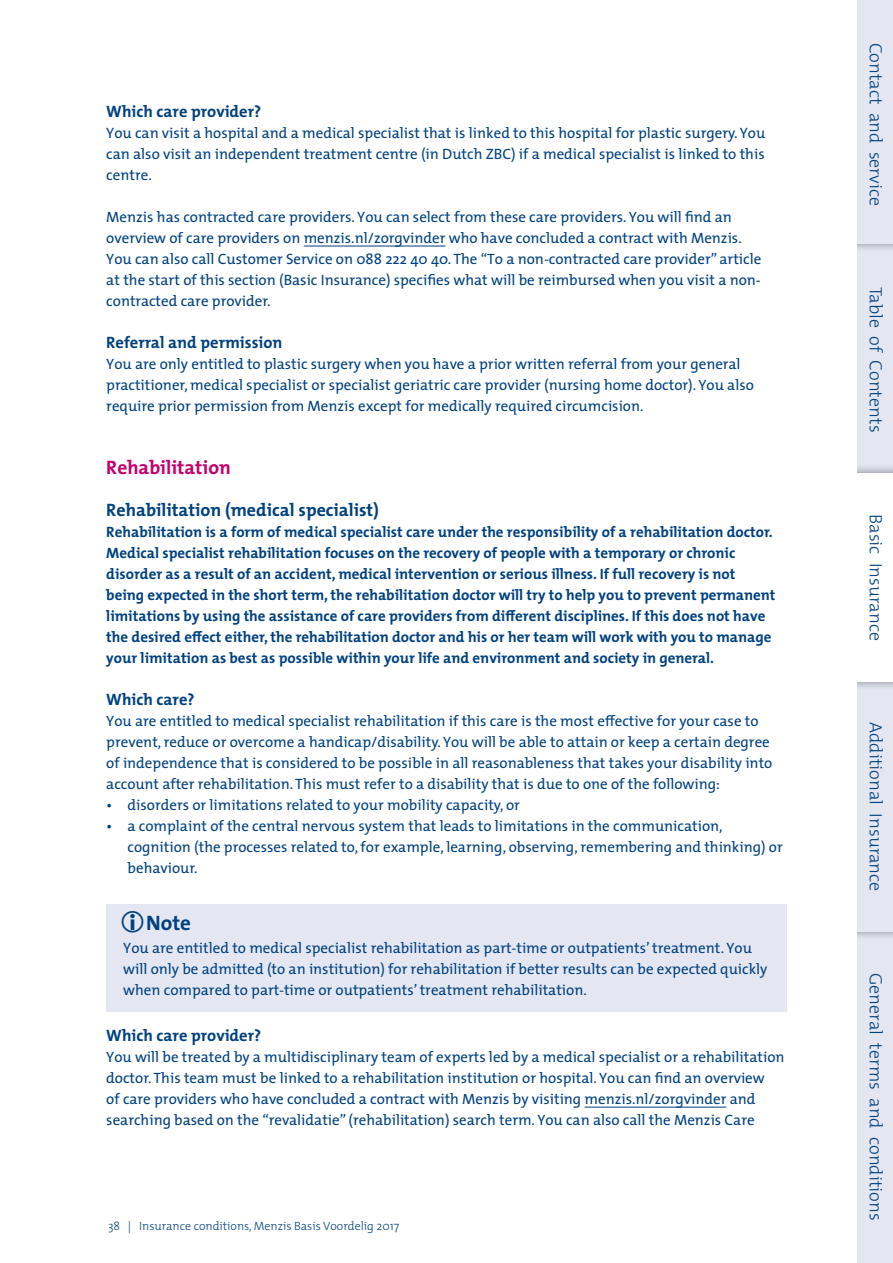
<style>
.page{position:relative;width:893px;height:1263px;background:#fff}
.page>*{position:absolute;margin:0;border:0;box-sizing:border-box;transform-origin:0 0}
.t1{font:700 21px "The Mix";color:#004180}
.t2{font:700 19.5px "The Mix";color:#c3006b}
.t3{font:300 18px "The Mix";color:#004180}
.t4{font:700 18px "The Mix";color:#004180}
.t5{font:700 16.5px "The Mix";color:#004180}
.t6{font:15px/21px "The Mix";color:#004180}
.t7{font:700 15px/21px "The Mix";color:#004180}
.t8{font:300 12px "The Mix";color:#004180}
.s1{font-size:16.5px;color:#e4e7f2}
.s2{font-size:16.5px;color:#fff}
</style>
<div class="page">
<hr style="left:304px;top:246px;width:141px;height:1px;background:#004180">
<div style="left:106px;top:904px;width:681px;height:37px;background:#e4e7f2"></div>
<div style="left:106px;top:937px;width:681px;height:74px;background:#e4e7f2"></div>
<hr style="left:585px;top:1107px;width:141px;height:1px;background:#004180">
<div style="left:845px;top:932px;width:48px;height:331px;background:#e4e7f2"></div>
<div style="left:835px;top:672px;width:58px;height:269px;background:#000;opacity:.4"></div>
<div style="left:845px;top:681px;width:48px;height:251px;background:#e4e7f2"></div>
<div style="left:845px;top:244px;width:48px;height:228px;background:#e4e7f2"></div>
<div style="left:835px;top:463px;width:58px;height:228px;background:#000;opacity:.4"></div>
<div style="left:845px;top:472px;width:48px;height:209px;background:#fff"></div>
<div style="left:835px;top:0;width:58px;height:253px;background:#000;opacity:.4"></div>
<div style="left:845px;top:0;width:48px;height:244px;background:#e4e7f2"></div>
<div style="left:829px;top:0;width:28px;height:1263px;background:#fff"></div>
<p class="t5" style="left:106px;top:98px;width:156px">Which care provider?</p>
<p class="t6" style="left:106px;top:122px;width:660px;text-align:justify">You can visit a hospital and a medical specialist that is linked to this hospital for plastic surgery. You can also visit an independent treatment centre (in Dutch ZBC) if a medical specialist is linked to this centre.</p>
<p class="t6" style="left:106px;top:206px;width:656px">Menzis has contracted care providers. You can select from these care providers. You will find an overview of care providers on menzis.nl/zorgvinder who have concluded a contract with Menzis.<br>You can also call Customer Service on 088 222 40 40. The “To a non-contracted care provider” article at the start of this section (Basic Insurance) specifies what will be reimbursed when you visit a non&shy;contracted care provider.</p>
<p class="t5" style="left:106px;top:329px;width:178px">Referral and permission</p>
<p class="t6" style="left:106px;top:353px;width:649px">You are only entitled to plastic surgery when you have a prior written referral from your general practitioner, medical specialist or specialist geriatric care provider (nursing home doctor). You also require prior permission from Menzis except for medically required circumcision.</p>
<h2 class="t2" style="left:106px;top:451px;width:126px">Rehabilitation</h2>
<p class="t4" style="left:106px;top:495px;width:274px">Rehabilitation (medical specialist)</p>
<p class="t7" style="left:106px;top:521px;width:671px">Rehabilitation is a form of medical specialist care under the responsibility of a rehabilitation doctor.<br>Medical specialist rehabilitation focuses on the recovery of people with a temporary or chronic disorder as a result of an accident, medical intervention or serious illness. If full recovery is not being expected in the short term, the rehabilitation doctor will try to help you to prevent permanent limitations by using the assistance of care providers from different disciplines. If this does not have the desired effect either, the rehabilitation doctor and his or her team will work with you to manage your limitation as best as possible within your life and environment and society in general.</p>
<p class="t5" style="left:106px;top:686px;width:90px">Which care?</p>
<p class="t6" style="left:106px;top:710px;width:668px">You are entitled to medical specialist rehabilitation if this care is the most effective for your case to prevent, reduce or overcome a handicap/disability. You will be able to attain or keep a certain degree of independence that is considered to be possible in all reasonableness that takes your disability into account after rehabilitation. This must refer to a disability that is due to one of the following:</p>
<p class="t6" style="left:106px;top:794px;width:415px">• disorders or limitations related to your mobility capacity, or</p>
<p class="t6" style="left:128px;top:815px;width:657px;text-indent:-21px">• a complaint of the central nervous system that leads to limitations in the communication, cognition (the processes related to, for example, learning, observing, remembering and thinking) or behaviour.</p>
<h1 class="t1" style="left:146px;top:905px;width:46px">Note</h1>
<p class="t6" style="left:123px;top:936px;width:646px">You are entitled to medical specialist rehabilitation as part-time or outpatients’ treatment. You will only be admitted (to an institution) for rehabilitation if better results can be expected quickly when compared to part-time or outpatients’ treatment rehabilitation.</p>
<p class="t5" style="left:106px;top:1022px;width:156px">Which care provider?</p>
<p class="t6" style="left:106px;top:1046px;width:680px">You will be treated by a multidisciplinary team of experts led by a medical specialist or a rehabilitation doctor. This team must be linked to a rehabilitation institution or hospital. You can find an overview<br>of care providers who have concluded a contract with Menzis by visiting menzis.nl/zorgvinder and searching based on the “revalidatie” (rehabilitation) search term. You can also call the Menzis Care</p>
<p class="t8" style="left:108px;top:1216px;width:293px">38 | Insurance conditions, Menzis Basis Voordelig 2017</p>
<p class="t3" style="left:891px;top:43px;width:165px;rotate:90deg">Contact<span class="s1">_</span>and<span class="s1">_</span>service</p>
<p class="t3" style="left:891px;top:287px;width:147px;rotate:90deg">Table<span class="s1">_</span>of<span class="s1">_</span>Contents</p>
<p class="t3" style="left:891px;top:514px;width:128px;rotate:90deg">Basic<span class="s2">_</span>Insurance</p>
<p class="t3" style="left:891px;top:722px;width:170px;rotate:90deg">Additional<span class="s1">_</span>Insurance</p>
<p class="t3" style="left:891px;top:973px;width:249px;rotate:90deg">General<span class="s1">_</span>terms<span class="s1">_</span>and<span class="s1">_</span>conditions</p>
</div>
